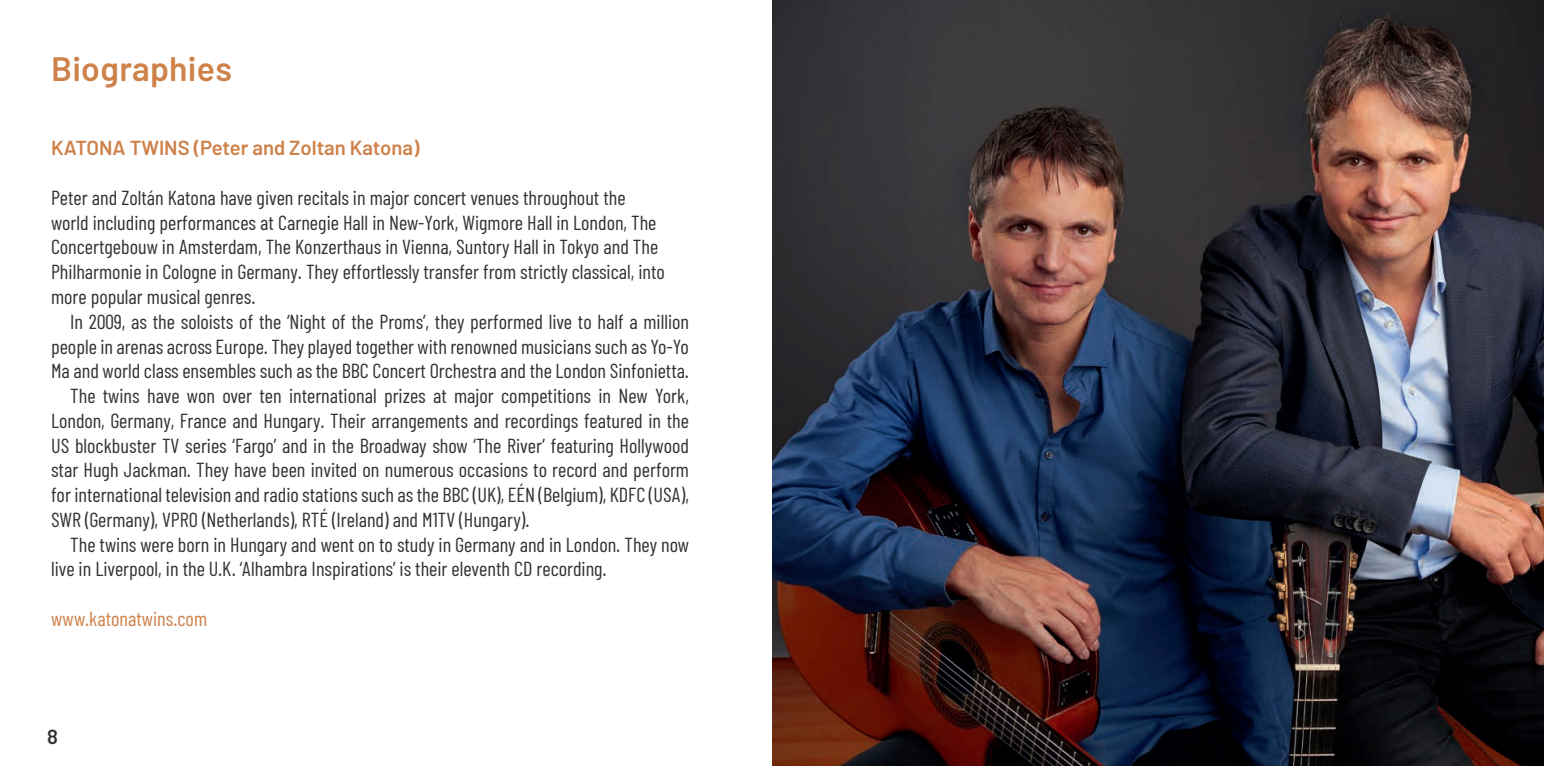
<style>
.page{position:relative;width:1544px;height:766px;background:#fff}
.page>*{position:absolute;margin:0;border:0;box-sizing:border-box;transform-origin:0 0}
.t1{font:600 33.75px "Barlow";letter-spacing:.01em;color:#ce8149}
.t2{font:20.25px/24.8px "Barlow Condensed";color:#343134}
.t3{font:600 20.25px "Barlow";color:#ce8149}
.t4{font:20.25px "Barlow Condensed";color:#ce8149}
.t5{font:600 20.25px "Barlow";color:#343134}
</style>
<div class="page">
<img style="left:772px;top:0;width:771px;height:765px">
<h1 class="t1" style="left:51px;top:48px;width:183px">Biographies</h1>
<p class="t3" style="left:51px;top:135px;width:370px">KATONA TWINS (Peter and Zoltan Katona)</p>
<p class="t2" style="left:51px;top:185px;width:615px">Peter and Zoltán Katona have given recitals in major concert venues throughout the world including performances at Carnegie Hall in New-York, Wigmore Hall in London, The Concertgebouw in Amsterdam, The Konzerthaus in Vienna, Suntory Hall in Tokyo and The Philharmonie in Cologne in Germany. They effortlessly transfer from strictly classical, into more popular musical genres.</p>
<p class="t2" style="left:70px;top:308px;width:620px">In 2009, as the soloists of the ‘Night of the Proms’, they performed live to half a million</p>
<p class="t2" style="left:51px;top:333px;width:639px">people in arenas across Europe. They played together with renowned musicians such as Yo-Yo</p>
<p class="t2" style="left:51px;top:358px;width:639px">Ma and world class ensembles such as the BBC Concert Orchestra and the London Sinfonietta.</p>
<p class="t2" style="left:70px;top:382px;width:620px">The twins have won over ten international prizes at major competitions in New York,</p>
<p class="t2" style="left:51px;top:407px;width:639px">London, Germany, France and Hungary. Their arrangements and recordings featured in the</p>
<p class="t2" style="left:51px;top:432px;width:639px">US blockbuster TV series ‘Fargo’ and in the Broadway show ‘The River’ featuring Hollywood</p>
<p class="t2" style="left:51px;top:457px;width:639px">star Hugh Jackman. They have been invited on numerous occasions to record and perform</p>
<p class="t2" style="left:51px;top:481px;width:639px">for international television and radio stations such as the BBC (UK), EÉN (Belgium), KDFC (USA),</p>
<p class="t2" style="left:51px;top:506px;width:480px">SWR (Germany), VPRO (Netherlands), RTÉ (Ireland) and M1TV (Hungary).</p>
<p class="t2" style="left:70px;top:531px;width:620px">The twins were born in Hungary and went on to study in Germany and in London. They now</p>
<p class="t2" style="left:51px;top:556px;width:557px">live in Liverpool, in the U.K. ‘Alhambra Inspirations’ is their eleventh CD recording.</p>
<p class="t4" style="left:51px;top:606px;width:158px">www.katonatwins.com</p>
<p class="t5" style="left:47px;top:723px;width:12px">8</p>
</div>
